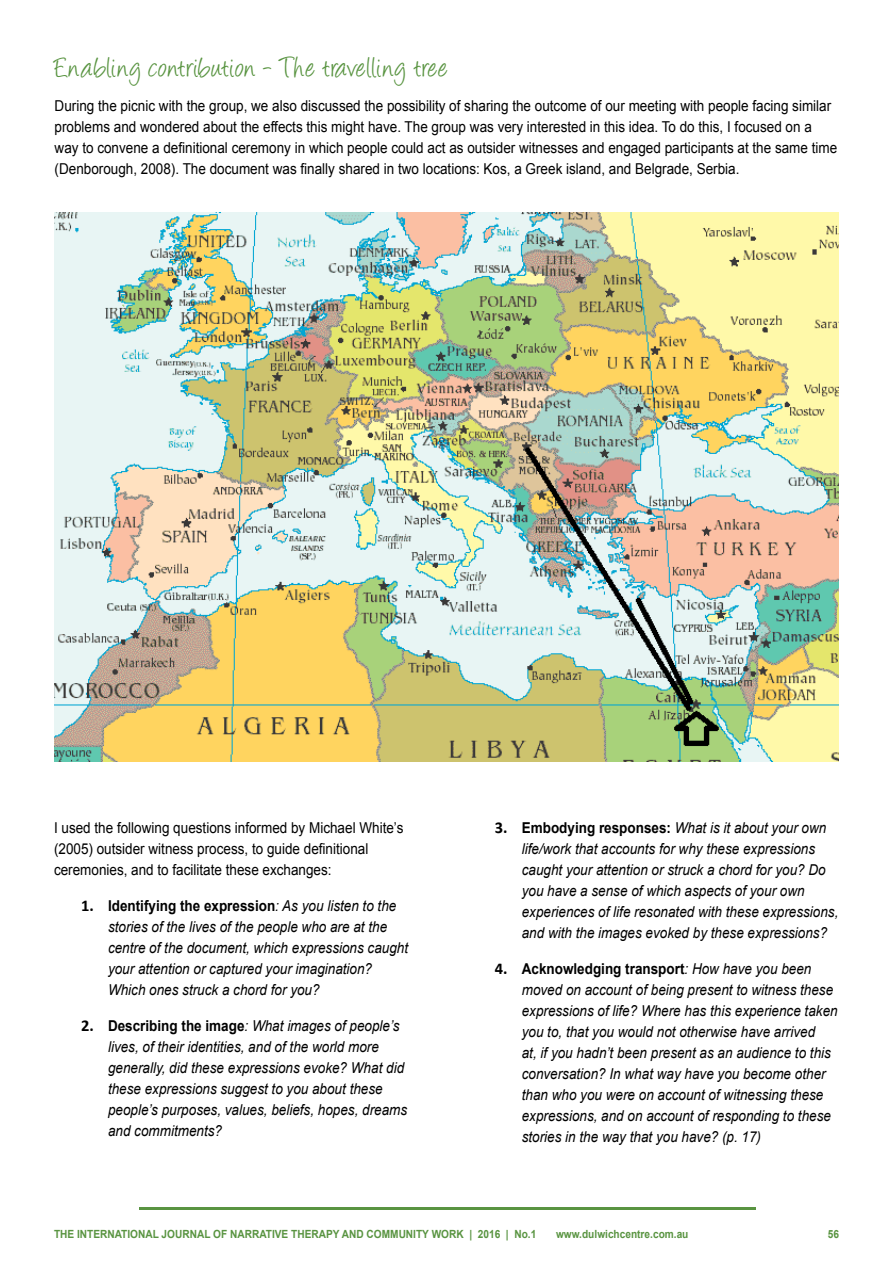
<style>
.page{position:relative;width:893px;height:1263px;background:#fff}
.page>*{position:absolute;margin:0;border:0;box-sizing:border-box;transform-origin:0 0}
.t1{font:33px "Angelina";letter-spacing:.03em;color:#599441;scale:.9 1}
.t2{font:italic 15px/21px "Arial";color:#000;scale:.9 1}
.t3{font:15px/21px "Arial";color:#000;scale:.9 1}
.t4{font:700 11.25px "Arial";color:#599441;scale:.9 1}
.s1{font-family:"Calibri";font-weight:700;font-style:normal;font-size:16.5px}
.s2{font-weight:700;font-style:normal}
</style>
<div class="page">
<hr style="left:139px;top:1208px;width:616px;height:2px;background:#599441">
<img style="left:54px;top:212px;width:785px;height:549px">
<h1 class="t1" style="left:55px;top:54px;width:438px">Enabling contribution - The travelling tree</h1>
<p class="t3" style="left:55px;top:96px;width:871px">During the picnic with the group, we also discussed the possibility of sharing the outcome of our meeting with people facing similar problems and wondered about the effects this might have. The group was very interested in this idea. To do this, I focused on a way to convene a definitional ceremony in which people could act as outsider witnesses and engaged participants at the same time (Denborough, 2008). The document was finally shared in two locations: Kos, a Greek island, and Belgrade, Serbia.</p>
<p class="t3" style="left:54px;top:818px;width:390px">I used the following questions informed by Michael White’s (2005) outsider witness process, to guide definitional ceremonies, and to facilitate these exchanges:</p>
<p class="t2" style="left:108px;top:896px;width:335px;text-indent:-27px"><span class="s1">1.</span> <span class="s2">Identifying the expression</span>: As you listen to the stories of the lives of the people who are at the centre of the document, which expressions caught your attention or captured your imagination?<br>Which ones struck a chord for you?</p>
<p class="t2" style="left:108px;top:1016px;width:334px;text-indent:-27px"><span class="s1">2.</span> <span class="s2">Describing the image</span>: What images of people’s lives, of their identities, and of the world more generally, did these expressions evoke? What did these expressions suggest to you about these people’s purposes, values, beliefs, hopes, dreams and commitments?</p>
<p class="t2" style="left:522px;top:818px;width:353px;text-indent:-27px"><span class="s1">3.</span> <span class="s2">Embodying responses:</span> What is it about your own life/work that accounts for why these expressions caught your attention or struck a chord for you? Do you have a sense of which aspects of your own experiences of life resonated with these expressions, and with the images evoked by these expressions?</p>
<p class="t2" style="left:522px;top:959px;width:352px;text-indent:-27px"><span class="s1">4.</span> <span class="s2">Acknowledging transport</span>: How have you been moved on account of being present to witness these expressions of life? Where has this experience taken you to, that you would not otherwise have arrived<br>at, if you hadn’t been present as an audience to this conversation? In what way have you become other than who you were on account of witnessing these expressions, and on account of responding to these stories in the way that you have? (p. 17)</p>
<p class="t4" style="left:54px;top:1226px;width:537px">THE INTERNATIONAL JOURNAL OF NARRATIVE THERAPY AND COMMUNITY WORK | 2016 | No.1</p>
<p class="t4" style="left:556px;top:1226px;width:149px">www.dulwichcentre.com.au</p>
<p class="t4" style="left:828px;top:1226px;width:14px">56</p>
</div>
